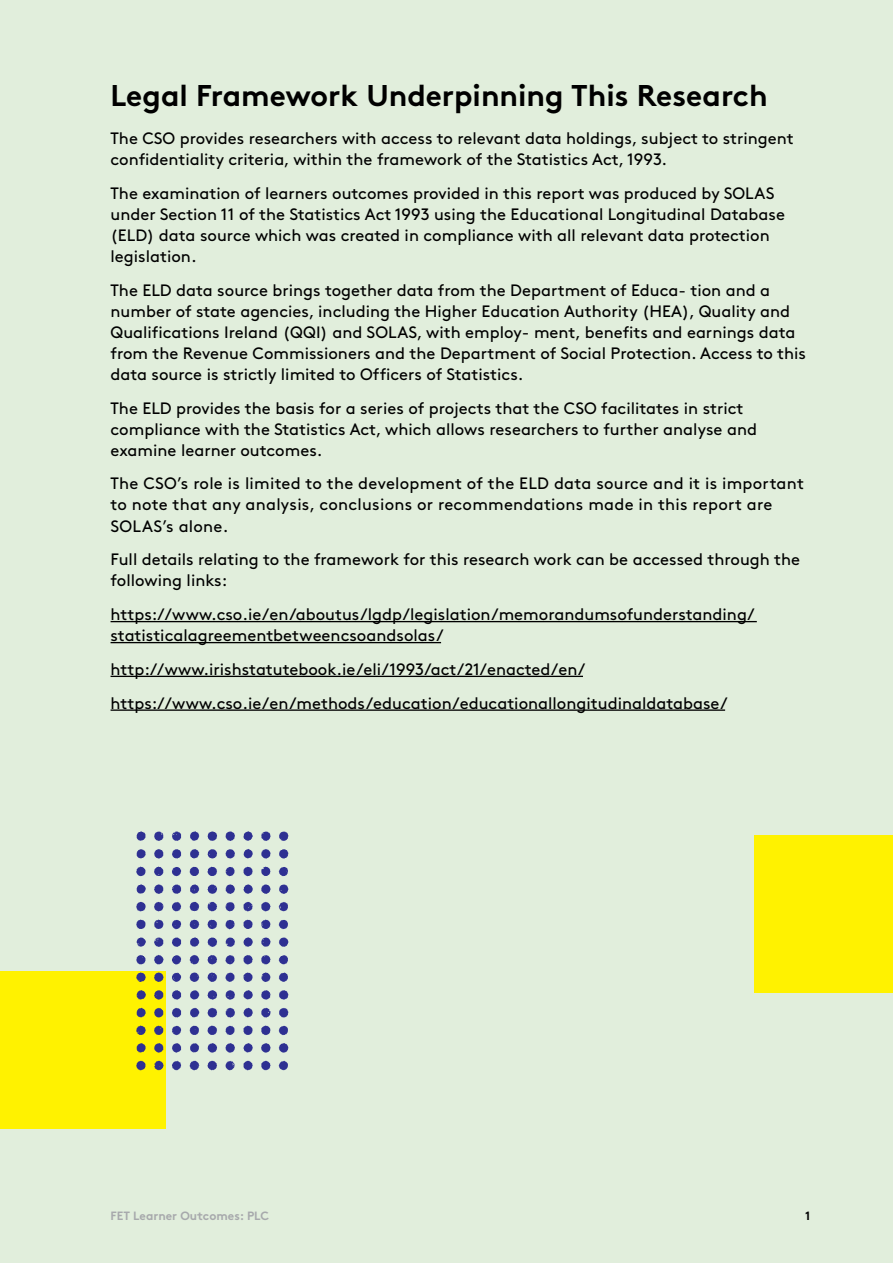
<style>
.page{position:relative;width:893px;height:1263px;background:#e1eedc}
.page>*{position:absolute;margin:0;border:0;box-sizing:border-box;transform-origin:0 0}
.t1{font:700 30px "Brown";color:#000}
.t2{font:16.5px/21px "Brown";color:#000}
.t3{font:700 12px "Brown";color:#a7a9ac}
.t4{font:700 12px "Brown";color:#000}
</style>
<div class="page">
<hr style="left:111px;top:621px;width:646px;height:1px;background:#000">
<hr style="left:111px;top:642px;width:330px;height:1px;background:#000">
<hr style="left:111px;top:676px;width:472px;height:1px;background:#000">
<hr style="left:111px;top:709px;width:614px;height:2px;background:#000">
<div style="left:0;top:971px;width:166px;height:158px;background:#fff200"></div>
<div style="left:754px;top:836px;width:139px;height:157px;background:#fff200"></div>
<img style="left:136px;top:831px;width:153px;height:240px">
<h1 class="t1" style="left:111px;top:72px;width:659px">Legal Framework Underpinning This Research</h1>
<p class="t2" style="left:111px;top:127px;width:685px">The CSO provides researchers with access to relevant data holdings, subject to stringent confidentiality criteria, within the framework of the Statistics Act, 1993.</p>
<p class="t2" style="left:111px;top:182px;width:676px">The examination of learners outcomes provided in this report was produced by SOLAS under Section 11 of the Statistics Act 1993 using the Educational Longitudinal Database (ELD) data source which was created in compliance with all relevant data protection legislation.</p>
<p class="t2" style="left:111px;top:278px;width:697px">The ELD data source brings together data from the Department of Educa- tion and a number of state agencies, including the Higher Education Authority (HEA), Quality and Qualifications Ireland (QQI) and SOLAS, with employ- ment, benefits and earnings data from the Revenue Commissioners and the Department of Social Protection. Access to this data source is strictly limited to Officers of Statistics.</p>
<p class="t2" style="left:111px;top:396px;width:648px">The ELD provides the basis for a series of projects that the CSO facilitates in strict compliance with the Statistics Act, which allows researchers to further analyse and examine learner outcomes.</p>
<p class="t2" style="left:111px;top:472px;width:695px">The CSO’s role is limited to the development of the ELD data source and it is important to note that any analysis, conclusions or recommendations made in this report are<br>SOLAS’s alone.</p>
<p class="t2" style="left:111px;top:548px;width:691px">Full details relating to the framework for this research work can be accessed through the following links:</p>
<p class="t2" style="left:111px;top:602px;width:646px">https://www.cso.ie/en/aboutus/lgdp/legislation/memorandumsofunderstanding/ statisticalagreementbetweencsoandsolas/</p>
<p class="t2" style="left:111px;top:651px;width:618px;line-height:33.8px">http://www.irishstatutebook.ie/eli/1993/act/21/enacted/en/ https://www.cso.ie/en/methods/education/educationallongitudinaldatabase/</p>
<p class="t3" style="left:111px;top:1206px;width:160px">FET Learner Outcomes: PLC</p>
<p class="t4" style="left:805px;top:1206px;width:7px">1</p>
</div>
